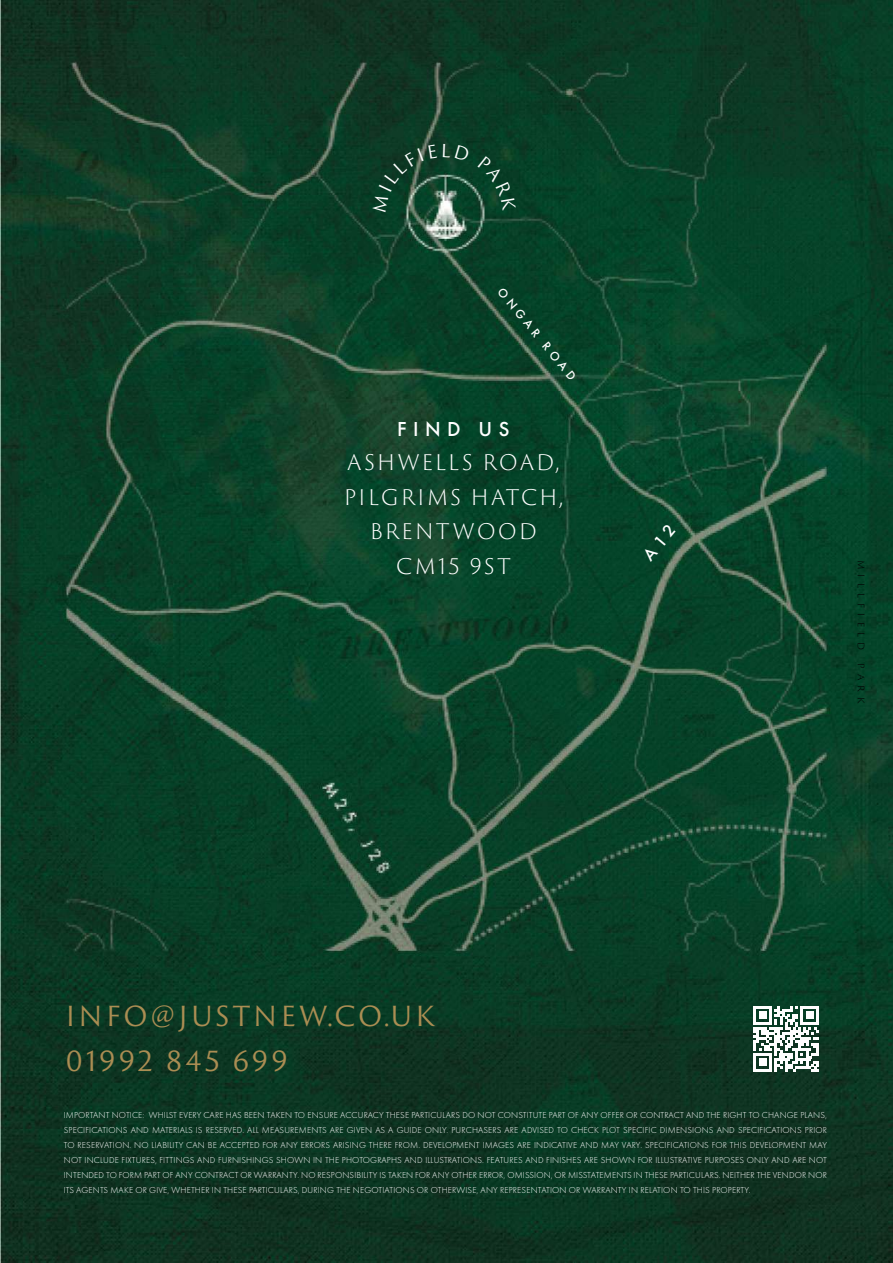
<style>
.page{position:relative;width:893px;height:1263px;background:#fff}
.page>*{position:absolute;margin:0;border:0;box-sizing:border-box;transform-origin:0 0}
.t1{font:27px/45px "Trajan Sans Pro";letter-spacing:.1em;color:#ab8d53}
.t2{font:300 21px/34.5px "Trajan Sans Pro";letter-spacing:.095em;color:#fff;text-align:center}
.t3{font:500 21px "Futura PT";letter-spacing:.31em;color:#fff}
.t4{font:500 12.75px "Futura PT";color:#fff}
.t5{font:300 10.5px "Trajan Sans Pro";letter-spacing:.485em;color:#000}
.t6{font:300 9px/15px "Futura PT";letter-spacing:.015em;color:#fff;text-align:justify}
</style>
<div class="page">
<img style="left:0;top:0;width:893px;height:1263px">
<svg style="left:753px;top:1006px;width:66px;height:65px"></svg>
<div style="left:759px;top:1058px;width:8px;height:8px;background:#fff"></div>
<svg style="left:372px;top:144px;width:65px;height:68px;background:#15432d"></svg>
<svg style="left:443px;top:143px;width:27px;height:18px"></svg>
<svg style="left:478px;top:156px;width:38px;height:55px;background:#0a4228"></svg>
<svg style="left:641px;top:524px;width:35px;height:38px"></svg>
<h3 class="t4" style="left:506px;top:284px;width:117px;rotate:51deg">ONGAR ROAD</h3>
<h2 class="t3" style="left:397px;top:416px;width:114px">FIND US</h2>
<h2 class="t2" style="left:344px;top:445px;width:221px">ASHWELLS ROAD,<br>PILGRIMS HATCH,<br>BRENTWOOD<br>CM15 9ST</h2>
<p class="t5" style="left:869px;top:560px;width:92px;rotate:90deg">millfield</p>
<p class="t5" style="left:869px;top:663px;width:42px;rotate:90deg">park</p>
<h1 class="t1" style="left:65px;top:993px;width:371px">INFO@JUSTNEW.CO.UK<br>01992 845 699</h1>
<p class="t6" style="left:64px;top:1108px;width:765px">IMPORTANT NOTICE: WHILST EVERY CARE HAS BEEN TAKEN TO ENSURE ACCURACY THESE PARTICULARS DO NOT CONSTITUTE PART OF ANY OFFER OR CONTRACT AND THE RIGHT TO CHANGE PLANS, SPECIFICATIONS AND MATERIALS IS RESERVED. ALL MEASUREMENTS ARE GIVEN AS A GUIDE ONLY. PURCHASERS ARE ADVISED TO CHECK PLOT SPECIFIC DIMENSIONS AND SPECIFICATIONS PRIOR TO RESERVATION. NO LIABILITY CAN BE ACCEPTED FOR ANY ERRORS ARISING THERE FROM. DEVELOPMENT IMAGES ARE INDICATIVE AND MAY VARY. SPECIFICATIONS FOR THIS DEVELOPMENT MAY NOT INCLUDE FIXTURES, FITTINGS AND FURNISHINGS SHOWN IN THE PHOTOGRAPHS AND ILLUSTRATIONS. FEATURES AND FINISHES ARE SHOWN FOR ILLUSTRATIVE PURPOSES ONLY AND ARE NOT INTENDED TO FORM PART OF ANY CONTRACT OR WARRANTY. NO RESPONSIBILITY IS TAKEN FOR ANY OTHER ERROR, OMISSION, OR MISSTATEMENTS IN THESE PARTICULARS. NEITHER THE VENDOR NOR ITS AGENTS MAKE OR GIVE, WHETHER IN THESE PARTICULARS, DURING THE NEGOTIATIONS OR OTHERWISE, ANY REPRESENTATION OR WARRANTY IN RELATION TO THIS PROPERTY.</p>
</div>
